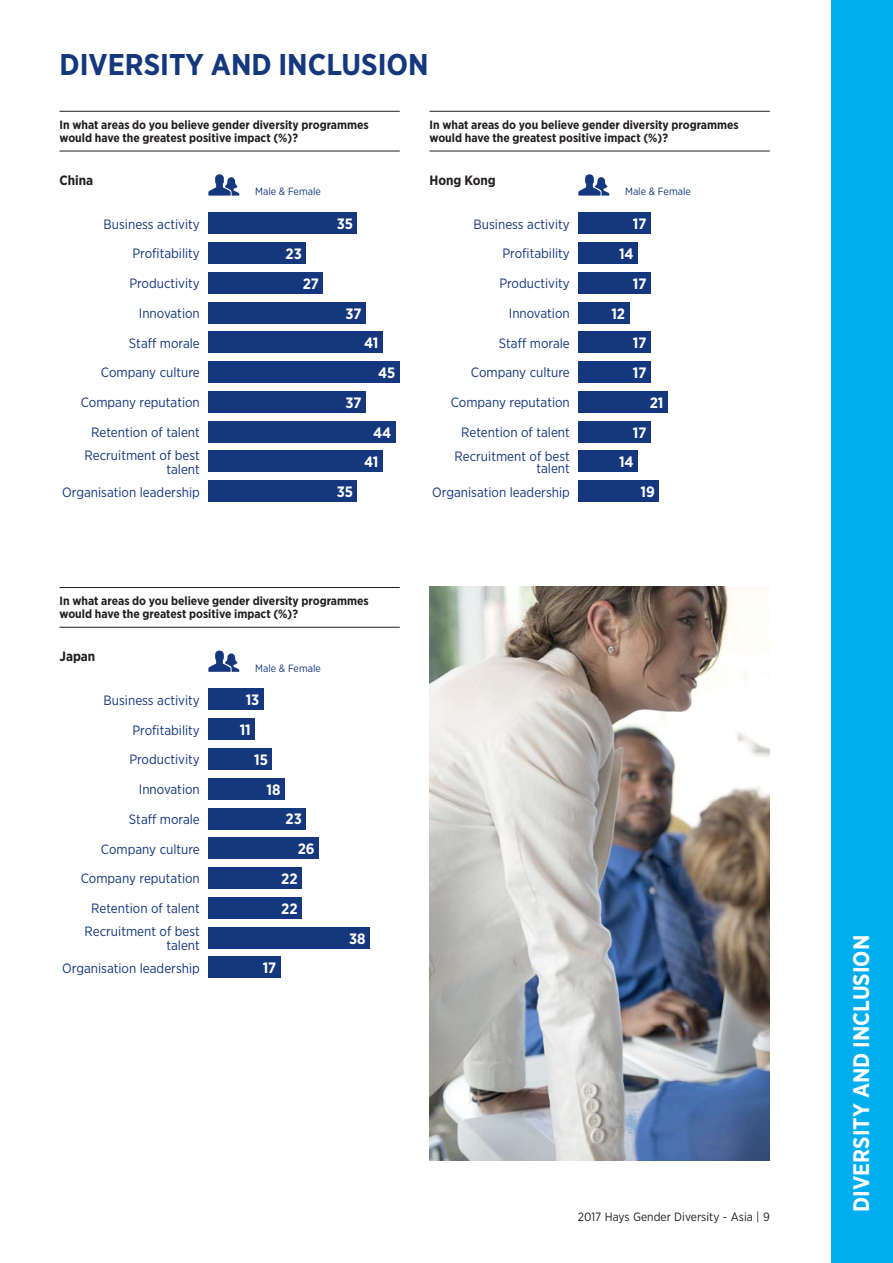
<style>
.page{position:relative;width:893px;height:1263px;background:#fff}
.page>*{position:absolute;margin:0;border:0;box-sizing:border-box;transform-origin:0 0}
.t1{font:700 30px "Gotham Narrow";color:#14377d}
.t2{font:700 22.5px "Gotham Narrow";color:#fff}
.t3{font:700 15px/29.7px "Gotham Narrow";color:#fff}
.t4{font:13.5px/23px "Gotham Narrow";color:#14377d;text-align:center}
.t5{font:700 13.5px "Gotham Narrow";color:#231f20}
.t6{font:700 12px/13.5px "Gotham Narrow";color:#231f20}
.t7{font:12px "Gotham Narrow";color:#231f20}
.t8{font:10.5px "Gotham Narrow";color:#14377d}
</style>
<div class="page">
<div style="left:831px;top:0;width:62px;height:1263px;background:#00aeef"></div>
<img style="left:429px;top:587px;width:341px;height:574px">
<div style="left:578px;top:213px;width:73px;height:21px;background:#14377d"></div>
<div style="left:578px;top:242px;width:60px;height:22px;background:#14377d"></div>
<div style="left:578px;top:272px;width:73px;height:21px;background:#14377d"></div>
<div style="left:578px;top:302px;width:51px;height:21px;background:#14377d"></div>
<div style="left:578px;top:332px;width:73px;height:21px;background:#14377d"></div>
<div style="left:578px;top:361px;width:73px;height:22px;background:#14377d"></div>
<div style="left:578px;top:391px;width:90px;height:21px;background:#14377d"></div>
<div style="left:578px;top:421px;width:73px;height:21px;background:#14377d"></div>
<div style="left:578px;top:451px;width:60px;height:21px;background:#14377d"></div>
<div style="left:578px;top:480px;width:81px;height:22px;background:#14377d"></div>
<hr style="left:429px;top:111px;width:341px;height:1px;background:#231f20">
<hr style="left:429px;top:151px;width:341px;height:1px;background:#231f20">
<svg style="left:578px;top:174px;width:31px;height:22px"></svg>
<hr style="left:60px;top:587px;width:340px;height:1px;background:#231f20">
<hr style="left:60px;top:627px;width:340px;height:1px;background:#231f20">
<div style="left:208px;top:689px;width:56px;height:21px;background:#14377d"></div>
<div style="left:208px;top:719px;width:47px;height:21px;background:#14377d"></div>
<div style="left:208px;top:748px;width:64px;height:22px;background:#14377d"></div>
<div style="left:208px;top:778px;width:77px;height:21px;background:#14377d"></div>
<div style="left:208px;top:808px;width:98px;height:21px;background:#14377d"></div>
<div style="left:208px;top:838px;width:111px;height:21px;background:#14377d"></div>
<div style="left:208px;top:867px;width:94px;height:22px;background:#14377d"></div>
<div style="left:208px;top:897px;width:94px;height:21px;background:#14377d"></div>
<div style="left:208px;top:927px;width:162px;height:21px;background:#14377d"></div>
<div style="left:208px;top:957px;width:73px;height:21px;background:#14377d"></div>
<svg style="left:208px;top:651px;width:31px;height:21px"></svg>
<hr style="left:60px;top:111px;width:340px;height:1px;background:#231f20">
<hr style="left:60px;top:151px;width:340px;height:1px;background:#231f20">
<div style="left:208px;top:213px;width:149px;height:21px;background:#14377d"></div>
<div style="left:208px;top:242px;width:98px;height:22px;background:#14377d"></div>
<div style="left:208px;top:272px;width:115px;height:21px;background:#14377d"></div>
<div style="left:208px;top:302px;width:158px;height:21px;background:#14377d"></div>
<div style="left:208px;top:332px;width:175px;height:21px;background:#14377d"></div>
<div style="left:208px;top:361px;width:192px;height:22px;background:#14377d"></div>
<div style="left:208px;top:391px;width:158px;height:21px;background:#14377d"></div>
<div style="left:208px;top:421px;width:187px;height:21px;background:#14377d"></div>
<div style="left:208px;top:451px;width:175px;height:21px;background:#14377d"></div>
<div style="left:208px;top:480px;width:149px;height:22px;background:#14377d"></div>
<svg style="left:208px;top:174px;width:31px;height:22px"></svg>
<h1 class="t1" style="left:60px;top:54px;width:371px">DIVERSITY AND INCLUSION</h1>
<p class="t6" style="left:60px;top:119px;width:311px">In what areas do you believe gender diversity programmes would have the greatest positive impact (%)?</p>
<p class="t5" style="left:60px;top:176px;width:35px">China</p>
<p class="t4" style="left:104px;top:213px;width:98px">Business activity</p>
<p class="t4" style="left:133px;top:243px;width:69px">Profitability</p>
<p class="t4" style="left:129px;top:273px;width:72px">Productivity</p>
<p class="t4" style="left:139px;top:302px;width:62px">Innovation</p>
<p class="t4" style="left:129px;top:332px;width:72px">Staff morale</p>
<p class="t4" style="left:101px;top:362px;width:100px">Company culture</p>
<p class="t4" style="left:81px;top:392px;width:121px">Company reputation</p>
<p class="t4" style="left:85px;top:421px;width:117px">Retention of talent<br>Recruitment of best</p>
<p class="t4" style="left:62px;top:458px;width:139px;text-align:right">talent<br>Organisation leadership</p>
<p class="t8" style="left:255px;top:188px;width:67px">Male &amp; Female</p>
<p class="t3" style="left:337px;top:210px;width:18px">35</p>
<p class="t3" style="left:286px;top:240px;width:18px">23</p>
<p class="t3" style="left:303px;top:270px;width:18px">27</p>
<p class="t3" style="left:345px;top:300px;width:17px">37</p>
<p class="t3" style="left:378px;top:329px;width:19px;text-indent:-14px">41<br>45</p>
<p class="t3" style="left:345px;top:389px;width:17px">37</p>
<p class="t3" style="left:364px;top:419px;width:29px;text-indent:9px">44<br>41</p>
<p class="t3" style="left:337px;top:478px;width:18px">35</p>
<p class="t6" style="left:429px;top:119px;width:311px">In what areas do you believe gender diversity programmes would have the greatest positive impact (%)?</p>
<p class="t5" style="left:429px;top:176px;width:68px">Hong Kong</p>
<p class="t4" style="left:474px;top:213px;width:98px">Business activity</p>
<p class="t4" style="left:502px;top:243px;width:69px">Profitability</p>
<p class="t4" style="left:499px;top:273px;width:72px">Productivity</p>
<p class="t4" style="left:509px;top:302px;width:62px">Innovation</p>
<p class="t4" style="left:499px;top:332px;width:72px">Staff morale</p>
<p class="t4" style="left:471px;top:362px;width:100px">Company culture</p>
<p class="t4" style="left:451px;top:392px;width:121px">Company reputation</p>
<p class="t4" style="left:455px;top:421px;width:117px;line-height:23.7px">Retention of talent<br>Recruitment of best</p>
<p class="t4" style="left:432px;top:457px;width:139px;line-height:23.7px;text-align:right">talent<br>Organisation leadership</p>
<p class="t8" style="left:625px;top:188px;width:67px">Male &amp; Female</p>
<p class="t3" style="left:633px;top:210px;width:15px">17</p>
<p class="t3" style="left:619px;top:240px;width:16px">14</p>
<p class="t3" style="left:633px;top:270px;width:15px">17</p>
<p class="t3" style="left:611px;top:300px;width:15px">12</p>
<p class="t3" style="left:633px;top:329px;width:15px">17</p>
<p class="t3" style="left:633px;top:359px;width:15px">17</p>
<p class="t3" style="left:650px;top:389px;width:15px">21</p>
<p class="t3" style="left:633px;top:419px;width:15px">17</p>
<p class="t3" style="left:619px;top:448px;width:16px">14</p>
<p class="t3" style="left:640px;top:478px;width:16px">19</p>
<p class="t6" style="left:60px;top:595px;width:311px">In what areas do you believe gender diversity programmes would have the greatest positive impact (%)?</p>
<p class="t5" style="left:60px;top:652px;width:37px">Japan</p>
<p class="t4" style="left:104px;top:689px;width:98px">Business activity</p>
<p class="t4" style="left:133px;top:719px;width:69px">Profitability</p>
<p class="t4" style="left:129px;top:749px;width:72px">Productivity</p>
<p class="t4" style="left:139px;top:779px;width:62px">Innovation</p>
<p class="t4" style="left:129px;top:808px;width:72px">Staff morale</p>
<p class="t4" style="left:101px;top:838px;width:100px">Company culture</p>
<p class="t4" style="left:81px;top:868px;width:121px">Company reputation</p>
<p class="t4" style="left:85px;top:898px;width:117px">Retention of talent<br>Recruitment of best</p>
<p class="t4" style="left:62px;top:934px;width:139px;text-align:right">talent<br>Organisation leadership</p>
<p class="t8" style="left:255px;top:664px;width:67px">Male &amp; Female</p>
<p class="t3" style="left:246px;top:687px;width:15px">13</p>
<p class="t3" style="left:240px;top:716px;width:13px">11</p>
<p class="t3" style="left:254px;top:746px;width:15px">15</p>
<p class="t3" style="left:267px;top:776px;width:16px">18</p>
<p class="t3" style="left:286px;top:806px;width:18px">23</p>
<p class="t3" style="left:298px;top:835px;width:18px">26</p>
<p class="t3" style="left:281px;top:865px;width:18px">22</p>
<p class="t3" style="left:281px;top:895px;width:18px">22</p>
<p class="t3" style="left:349px;top:925px;width:18px">38</p>
<p class="t3" style="left:263px;top:954px;width:15px">17</p>
<p class="t7" style="left:578px;top:1213px;width:193px">2017 Hays Gender Diversity - Asia | 9</p>
<h2 class="t2" style="left:853px;top:1212px;width:278px;rotate:-90deg">DIVERSITY AND INCLUSION</h2>
</div>
